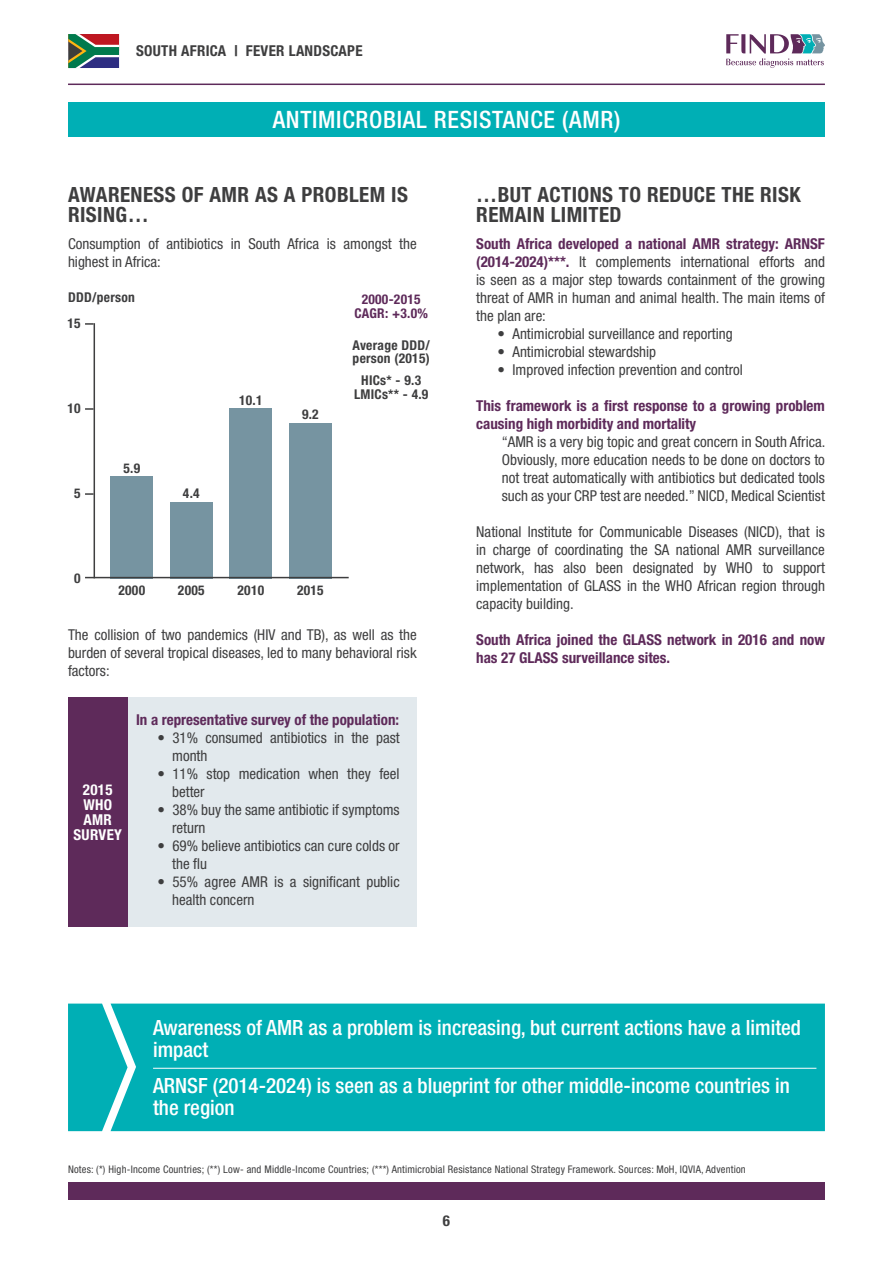
<style>
.page{position:relative;width:893px;height:1263px;background:#fff}
.page>*{position:absolute;margin:0;border:0;box-sizing:border-box;transform-origin:0 0}
.t1{font:500 condensed 24px "Helvetica Neue LT Pro";letter-spacing:.03em;color:#fff}
.t2{font:500 condensed 21px/22.5px "Helvetica Neue LT Pro";color:#fff}
.t3{font:700 condensed 21px/19.5px "Helvetica Neue LT Pro";letter-spacing:.02em;color:#3e3e3f}
.t4{font:condensed 15px/18px "Helvetica Neue LT Pro";color:#3e3e3f}
.t5{font:700 condensed 15px/18px "Helvetica Neue LT Pro";color:#5e2a5a}
.t6{font:700 condensed 15px "Helvetica Neue LT Pro";letter-spacing:.02em;color:#3e3e3f}
.t7{font:700 condensed 15px/15px "Helvetica Neue LT Pro";letter-spacing:.02em;color:#fff;text-align:center}
.t8{font:700 condensed 13.5px/13.5px "Helvetica Neue LT Pro";letter-spacing:.02em;color:#3e3e3f}
.t9{font:700 condensed 13.5px/13.5px "Helvetica Neue LT Pro";letter-spacing:.02em;color:#5e2a5a;text-align:center}
.t10{font:condensed 10.5px "Helvetica Neue LT Pro";letter-spacing:.02em;color:#3e3e3f}
.s1{font-weight:700;color:#5e2a5a}
</style>
<div class="page">
<svg style="left:726px;top:34px;width:99px;height:34px"></svg>
<hr style="left:68px;top:84px;width:757px;height:1px;background:#5e2a5a">
<div style="left:68px;top:1182px;width:757px;height:17px;background:#5e2a5a"></div>
<svg style="left:68px;top:34px;width:51px;height:34px;background:#5f655f"></svg>
<div style="left:119px;top:697px;width:298px;height:230px;background:#e2e9ed"></div>
<div style="left:68px;top:102px;width:757px;height:34px;background:#00afb5"></div>
<div style="left:111px;top:476px;width:42px;height:102px;background:#7694a1"></div>
<div style="left:170px;top:502px;width:43px;height:76px;background:#7694a1"></div>
<div style="left:230px;top:408px;width:42px;height:170px;background:#7694a1"></div>
<div style="left:289px;top:423px;width:43px;height:155px;background:#7694a1"></div>
<hr style="left:94px;top:323px;width:1px;height:255px;background:#3e3e3f">
<svg style="left:85px;top:323px;width:9px;height:2px"></svg>
<svg style="left:85px;top:408px;width:9px;height:2px"></svg>
<svg style="left:85px;top:493px;width:9px;height:2px"></svg>
<hr style="left:85px;top:577px;width:264px;height:1px;background:#3e3e3f">
<div style="left:68px;top:697px;width:60px;height:230px;background:#5e2a5a"></div>
<div style="left:128px;top:1003px;width:697px;height:128px;background:#00afb5"></div>
<svg style="left:68px;top:1003px;width:60px;height:128px;background:#1fb8be"></svg>
<hr style="left:153px;top:1068px;width:663px;height:1px;background:#fff">
<p class="t6" style="left:136px;top:42px;width:228px">SOUTH AFRICA | FEVER LANDSCAPE</p>
<p class="t1" style="left:273px;top:105px;width:349px">ANTIMICROBIAL RESISTANCE (AMR)</p>
<p class="t3" style="left:68px;top:185px;width:341px">AWARENESS OF AMR AS A PROBLEM IS<br>RISING…</p>
<p class="t4" style="left:68px;top:234px;width:350px">Consumption of antibiotics in South Africa is amongst the highest in Africa:</p>
<p class="t8" style="left:68px;top:291px;width:68px">DDD/person</p>
<p class="t8" style="left:68px;top:316px;width:15px">15</p>
<p class="t8" style="left:68px;top:401px;width:15px">10</p>
<p class="t8" style="left:74px;top:486px;width:8px">5</p>
<p class="t8" style="left:74px;top:571px;width:8px">0</p>
<p class="t8" style="left:123px;top:461px;width:18px">5.9</p>
<p class="t8" style="left:118px;top:584px;width:28px">2000</p>
<p class="t8" style="left:183px;top:486px;width:18px">4.4</p>
<p class="t8" style="left:239px;top:393px;width:25px">10.1</p>
<p class="t8" style="left:302px;top:408px;width:18px">9.2</p>
<p class="t9" style="left:354px;top:292px;width:75px">2000-2015<br>CAGR: +3.0%</p>
<p class="t8" style="left:352px;top:338px;width:79px">Average DDD/ person (2015)</p>
<p class="t8" style="left:361px;top:374px;width:61px">HICs* - 9.3</p>
<p class="t8" style="left:354px;top:387px;width:76px">LMICs** - 4.9</p>
<p class="t8" style="left:178px;top:584px;width:28px">2005</p>
<p class="t8" style="left:238px;top:584px;width:28px">2010</p>
<p class="t8" style="left:297px;top:584px;width:28px">2015</p>
<p class="t4" style="left:68px;top:626px;width:350px;text-align:justify">The collision of two pandemics (HIV and TB), as well as the burden of several tropical diseases, led to many behavioral risk factors:</p>
<p class="t5" style="left:136px;top:711px;width:265px">In a representative survey of the population:</p>
<p class="t4" style="left:172px;top:729px;width:229px;text-indent:-15px">• 31% consumed antibiotics in the past month</p>
<p class="t4" style="left:172px;top:765px;width:229px;text-indent:-15px">• 11% stop medication when they feel better</p>
<p class="t4" style="left:172px;top:801px;width:229px;text-indent:-15px">• 38% buy the same antibiotic if symptoms return</p>
<p class="t4" style="left:172px;top:837px;width:229px;text-indent:-15px">• 69% believe antibiotics can cure colds or the flu</p>
<p class="t4" style="left:172px;top:873px;width:229px;text-indent:-15px">• 55% agree AMR is a significant public health concern</p>
<p class="t7" style="left:74px;top:782px;width:50px">2015<br>WHO<br>AMR<br>SURVEY</p>
<p class="t3" style="left:476px;top:185px;width:326px">…BUT ACTIONS TO REDUCE THE RISK<br>REMAIN LIMITED</p>
<p class="t4" style="left:476px;top:234px;width:350px;text-align:justify"><span class="s1">South Africa developed a national AMR strategy: ARNSF (2014-2024)***.</span> It complements international efforts and is seen as a major step towards containment of the growing threat of AMR in human and animal health. The main items of the plan are:</p>
<p class="t4" style="left:497px;top:324px;width:237px">• Antimicrobial surveillance and reporting</p>
<p class="t4" style="left:497px;top:342px;width:160px">• Antimicrobial stewardship</p>
<p class="t4" style="left:497px;top:360px;width:247px">• Improved infection prevention and control</p>
<p class="t5" style="left:476px;top:396px;width:350px">This framework is a first response to a growing problem causing high morbidity and mortality</p>
<p class="t4" style="left:502px;top:432px;width:325px;text-align:justify">“AMR is a very big topic and great concern in South Africa.<br>Obviously, more education needs to be done on doctors to not treat automatically with antibiotics but dedicated tools such as your CRP test are needed.” NICD, Medical Scientist</p>
<p class="t4" style="left:476px;top:522px;width:350px;text-align:justify">National Institute for Communicable Diseases (NICD), that is in charge of coordinating the SA national AMR surveillance network, has also been designated by WHO to support implementation of GLASS in the WHO African region through capacity building.</p>
<p class="t5" style="left:476px;top:630px;width:350px">South Africa joined the GLASS network in 2016 and now has 27 GLASS surveillance sites.</p>
<p class="t2" style="left:153px;top:1016px;width:649px">Awareness of AMR as a problem is increasing, but current actions have a limited impact</p>
<p class="t2" style="left:153px;top:1073px;width:638px">ARNSF (2014-2024) is seen as a blueprint for other middle-income countries in the region</p>
<p class="t10" style="left:68px;top:1163px;width:679px">Notes: (*) High-Income Countries; (**) Low- and Middle-Income Countries; (***) Antimicrobial Resistance National Strategy Framework. Sources: MoH, IQVIA, Advention</p>
<p class="t6" style="left:443px;top:1211px;width:9px">6</p>
</div>
